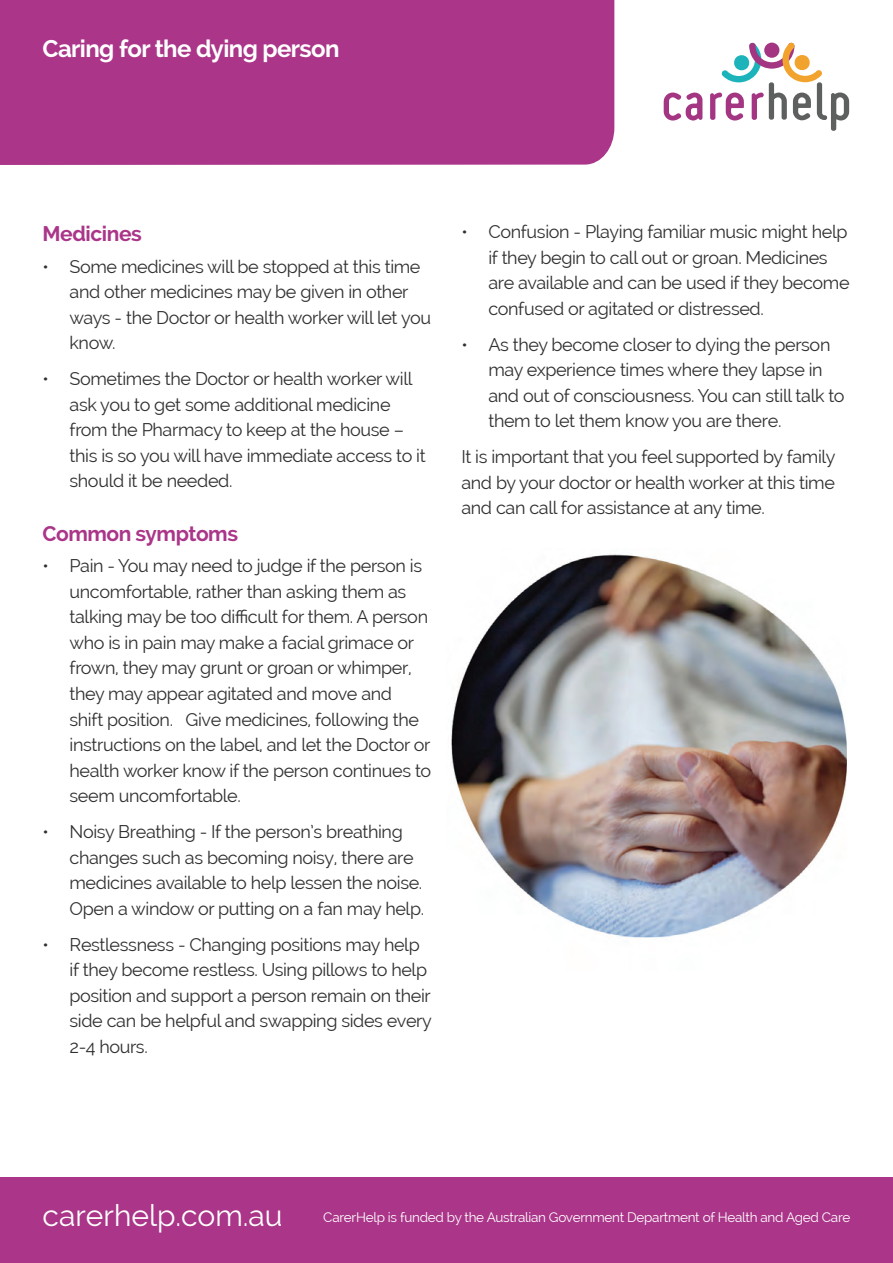
<style>
.page{position:relative;width:893px;height:1263px;background:#fff}
.page>*{position:absolute;margin:0;border:0;box-sizing:border-box;transform-origin:0 0}
.t1{font:30px "Raleway";color:#fff}
.t2{font:700 24px "Raleway";letter-spacing:-.025em;color:#fff}
.t3{font:700 21px "Raleway";letter-spacing:-.02em;color:#aa3589}
.t4{font:18px/25.5px "Raleway";letter-spacing:-.02em;color:#312f30}
.t5{font:13.5px "Raleway";letter-spacing:-.02em;color:#fff}
</style>
<div class="page">
<div style="left:0;top:0;width:614px;height:165px;background:#aa3589"></div>
<svg style="left:664px;top:93px;width:38px;height:28px"></svg>
<svg style="left:710px;top:42px;width:139px;height:89px"></svg>
<img style="left:451px;top:554px;width:395px;height:384px">
<div style="left:0;top:1178px;width:893px;height:85px;background:#aa3589"></div>
<h2 class="t2" style="left:43px;top:35px;width:298px">Caring for the dying person</h2>
<p class="t3" style="left:43px;top:221px;width:101px">Medicines</p>
<p class="t4" style="left:70px;top:254px;width:363px;text-indent:-27px">• Some medicines will be stopped at this time and other medicines may be given in other ways - the Doctor or health worker will let you know.</p>
<p class="t4" style="left:70px;top:366px;width:358px;text-indent:-27px">• Sometimes the Doctor or health worker will ask you to get some additional medicine from the Pharmacy to keep at the house – this is so you will have immediate access to it should it be needed.</p>
<p class="t3" style="left:43px;top:521px;width:197px">Common symptoms</p>
<p class="t4" style="left:70px;top:553px;width:363px;text-indent:-27px">• Pain - You may need to judge if the person is uncomfortable, rather than asking them as talking may be too difficult for them. A person who is in pain may make a facial grimace or frown, they may grunt or groan or whimper, they may appear agitated and move and<br>shift position. Give medicines, following the instructions on the label, and let the Doctor or health worker know if the person continues to seem uncomfortable.</p>
<p class="t4" style="left:70px;top:819px;width:356px;text-indent:-27px">• Noisy Breathing - If the person’s breathing changes such as becoming noisy, there are medicines available to help lessen the noise.<br>Open a window or putting on a fan may help.</p>
<p class="t4" style="left:70px;top:932px;width:364px;text-indent:-27px">• Restlessness - Changing positions may help if they become restless. Using pillows to help position and support a person remain on their side can be helpful and swapping sides every 2-4 hours.</p>
<p class="t4" style="left:488px;top:219px;width:363px;text-indent:-27px">• Confusion - Playing familiar music might help if they begin to call out or groan. Medicines are available and can be used if they become confused or agitated or distressed.</p>
<p class="t4" style="left:488px;top:332px;width:358px;text-indent:-27px">• As they become closer to dying the person may experience times where they lapse in and out of consciousness. You can still talk to them to let them know you are there.</p>
<p class="t4" style="left:461px;top:444px;width:376px;text-align:justify">It is important that you feel supported by family and by your doctor or health worker at this time and can call for assistance at any time.</p>
<h1 class="t1" style="left:43px;top:1198px;width:242px">carerhelp.com.au</h1>
<p class="t5" style="left:323px;top:1209px;width:529px">CarerHelp is funded by the Australian Government Department of Health and Aged Care</p>
</div>
